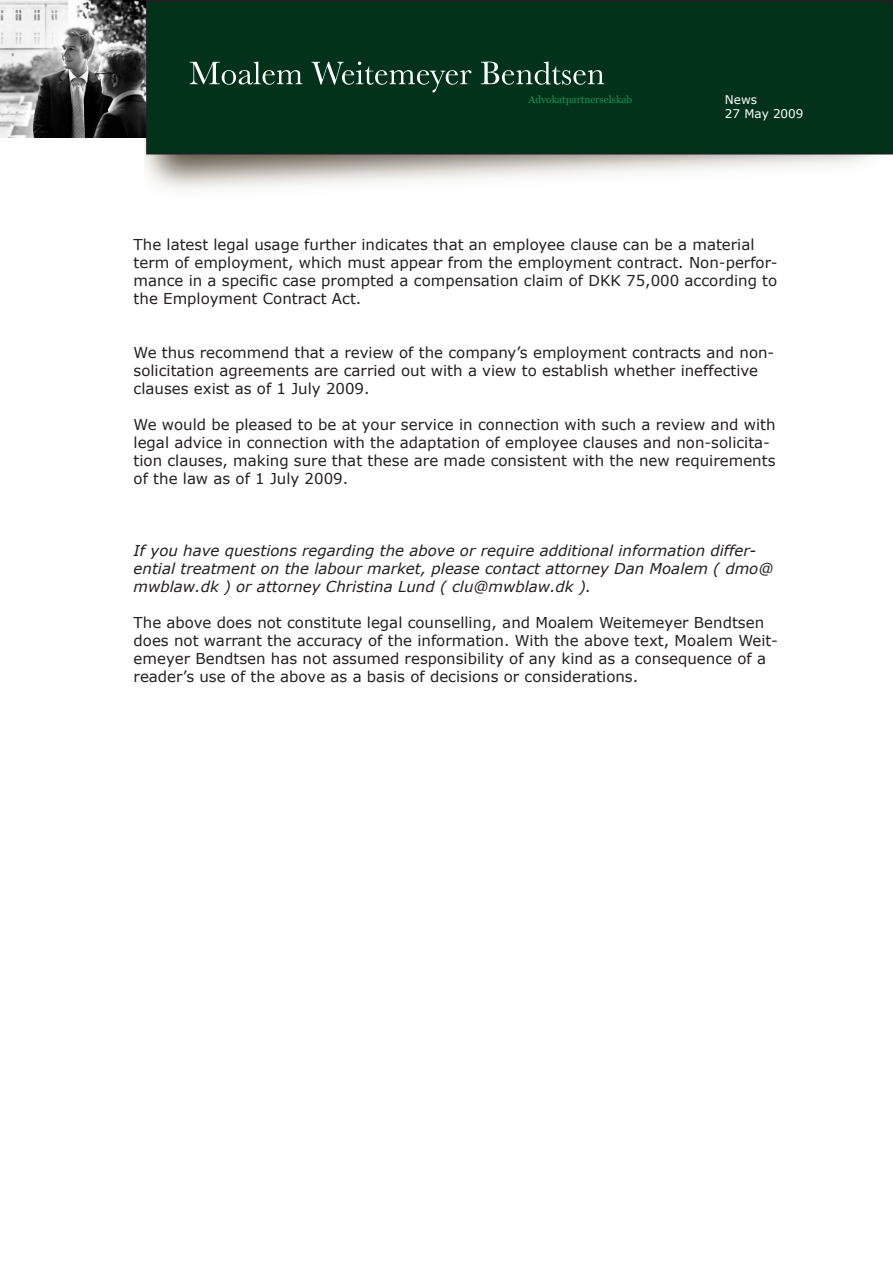
<style>
.page{position:relative;width:893px;height:1263px;background:#fff}
.page>*{position:absolute;margin:0;border:0;box-sizing:border-box;transform-origin:0 0}
.t1{font:15px/18px "Verdana";color:#231f20}
.t2{font:italic 15px/18px "Verdana";color:#231f20}
.t3{font:12px "Verdana";color:#fff}
.t4{font:10.2px "Georgia";color:#169459}
</style>
<div class="page">
<img style="left:144px;top:138px;width:749px;height:51px">
<img style="left:0;top:0;width:146px;height:138px">
<div style="left:147px;top:1px;width:745px;height:153px;background:#023219"></div>
<div style="left:146px;top:0;width:747px;height:154px;border:2px solid #231f20"></div>
<svg style="left:190px;top:62px;width:112px;height:23px"></svg>
<svg style="left:312px;top:62px;width:159px;height:30px"></svg>
<svg style="left:481px;top:62px;width:123px;height:23px"></svg>
<p class="t4" style="left:529px;top:93px;width:105px">Advokatpartnerselskab</p>
<p class="t3" style="left:725px;top:92px;width:34px">News</p>
<p class="t3" style="left:725px;top:106px;width:80px">27 May 2009</p>
<p class="t1" style="left:134px;top:235px;width:646px">The latest legal usage further indicates that an employee clause can be a material term of employment, which must appear from the employment contract. Non-perfor&shy;mance in a specific case prompted a compensation claim of DKK 75,000 according to the Employment Contract Act.</p>
<p class="t1" style="left:134px;top:343px;width:642px">We thus recommend that a review of the company’s employment contracts and non&shy;solicitation agreements are carried out with a view to establish whether ineffective clauses exist as of 1 July 2009.</p>
<p class="t1" style="left:134px;top:415px;width:643px">We would be pleased to be at your service in connection with such a review and with legal advice in connection with the adaptation of employee clauses and non-solicita&shy;tion clauses, making sure that these are made consistent with the new requirements of the law as of 1 July 2009.</p>
<p class="t2" style="left:134px;top:541px;width:641px">If you have questions regarding the above or require additional information differ&shy;ential treatment on the labour market, please contact attorney Dan Moalem ( dmo@ mwblaw.dk ) or attorney Christina Lund ( clu@mwblaw.dk ).</p>
<p class="t1" style="left:134px;top:613px;width:646px">The above does not constitute legal counselling, and Moalem Weitemeyer Bendtsen does not warrant the accuracy of the information. With the above text, Moalem Weit&shy;emeyer Bendtsen has not assumed responsibility of any kind as a consequence of a reader’s use of the above as a basis of decisions or considerations.</p>
</div>
